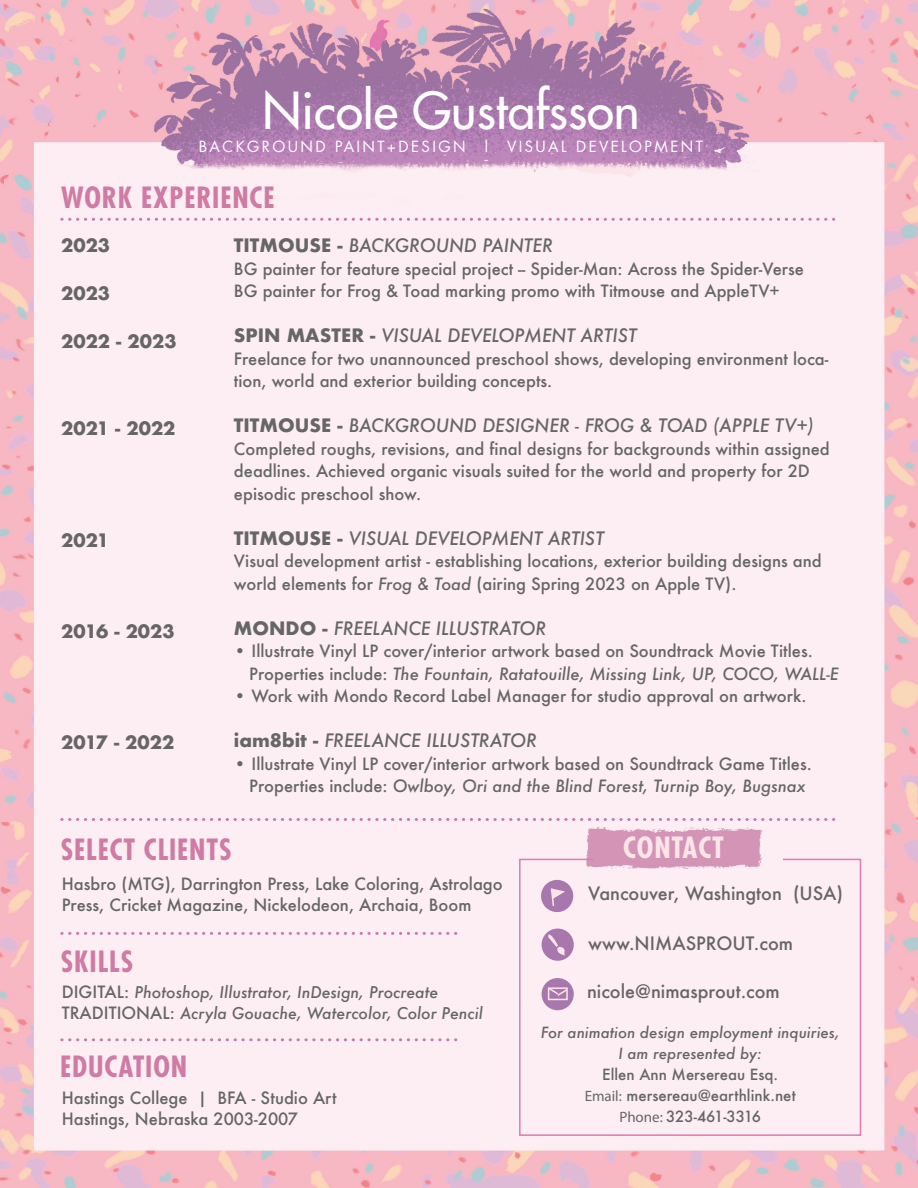
<style>
.page{position:relative;width:918px;height:1188px;background:#fff}
.page>*{position:absolute;margin:0;border:0;box-sizing:border-box;transform-origin:0 0}
.t1{font:49.65px "Futura";color:#fff}
.t2{font:700 condensed 28.5px "Futura";letter-spacing:.03em;color:#cf7ba4}
.t3{font:700 condensed 28.5px "Futura";letter-spacing:.03em;color:#fce5e8}
.t4{font:italic 500 18px "Futura";color:#666}
.t5{font:500 18px "Futura";color:#666}
.t6{font:700 18px "Futura";color:#666}
.t7{font:500 16.5px/22.5px "Futura";color:#666}
.t8{font:italic 500 15.75px/21px "Futura";color:#666}
.t9{font:500 15px/21px "Futura";color:#666;text-align:center}
.t10{font:italic 500 15px/21px "Futura";color:#666;text-align:center}
.t11{font:15px "Futura";letter-spacing:.16em;color:#fff}
.s1{font-weight:700;font-style:normal}
.s2{font-style:italic}
.s3{font-style:normal;font-size:16.5px}
.s4{font-family:"Myriad Pro";font-weight:400}
</style>
<div class="page">
<img style="left:1px;top:0;width:917px;height:1188px">
<img style="left:586px;top:827px;width:176px;height:31px">
<svg style="left:62px;top:218px;width:772px;height:3px;background:#eacade"></svg>
<svg style="left:62px;top:818px;width:774px;height:3px;background:#e9c9de"></svg>
<svg style="left:62px;top:1038px;width:398px;height:3px"></svg>
<svg style="left:62px;top:932px;width:398px;height:3px"></svg>
<div style="left:518px;top:858px;width:344px;height:279px;background:#fdeef4"></div>
<div style="left:541px;top:880px;width:32px;height:32px;background:#a877ad;border-radius:50%"></div>
<svg style="left:550px;top:888px;width:15px;height:18px"></svg>
<div style="left:542px;top:929px;width:32px;height:32px;background:#a877ad;border-radius:50%"></div>
<div style="left:542px;top:978px;width:32px;height:32px;background:#a877ad;border-radius:50%"></div>
<svg style="left:548px;top:934px;width:17px;height:22px"></svg>
<div style="left:548px;top:987px;width:20px;height:13px;border:2px solid #fce5e8"></div>
<svg style="left:547px;top:987px;width:21px;height:10px"></svg>
<h1 class="t1" style="left:263px;top:79px;width:379px">Nicole Gustafsson</h1>
<p class="t11" style="left:199px;top:136px;width:506px">BACKGROUND PAINT+DESIGN | VISUAL DEVELOPMENT</p>
<h2 class="t2" style="left:61px;top:179px;width:215px">WORK EXPERIENCE</h2>
<p class="t6" style="left:61px;top:232px;width:50px">2023</p>
<p class="t6" style="left:61px;top:280px;width:50px">2023</p>
<p class="t6" style="left:61px;top:328px;width:117px">2022 - 2023</p>
<p class="t6" style="left:61px;top:415px;width:116px">2021 - 2022</p>
<p class="t6" style="left:61px;top:527px;width:49px">2021</p>
<p class="t6" style="left:61px;top:618px;width:115px">2016 - 2023</p>
<p class="t6" style="left:61px;top:730px;width:115px">2017 - 2022</p>
<p class="t4" style="left:234px;top:233px;width:320px"><span class="s1">TITMOUSE -</span> BACKGROUND PAINTER</p>
<p class="t7" style="left:234px;top:257px;width:571px">BG painter for feature special project -- Spider-Man: Across the Spider-Verse<br>BG painter for Frog &amp; Toad marking promo with Titmouse and AppleTV+</p>
<p class="t4" style="left:234px;top:323px;width:404px"><span class="s1">SPIN MASTER -</span> VISUAL DEVELOPMENT ARTIST</p>
<p class="t7" style="left:234px;top:347px;width:596px">Freelance for two unannounced preschool shows, developing environment loca&shy;tion, world and exterior building concepts.</p>
<p class="t4" style="left:234px;top:413px;width:581px"><span class="s1">TITMOUSE -</span> BACKGROUND DESIGNER - FROG &amp; TOAD (APPLE TV+)</p>
<p class="t7" style="left:234px;top:437px;width:597px">Completed roughs, revisions, and final designs for backgrounds within assigned deadlines. Achieved organic visuals suited for the world and property for 2D episodic preschool show.</p>
<p class="t4" style="left:234px;top:526px;width:371px"><span class="s1">TITMOUSE -</span> VISUAL DEVELOPMENT ARTIST</p>
<p class="t7" style="left:234px;top:550px;width:589px">Visual development artist - establishing locations, exterior building designs and world elements for <span class="s2">Frog &amp; Toad</span> (airing Spring 2023 on Apple TV).</p>
<p class="t4" style="left:234px;top:616px;width:314px"><span class="s1">MONDO -</span> FREELANCE ILLUSTRATOR</p>
<p class="t7" style="left:249px;top:640px;width:591px;text-indent:-15px">• Illustrate Vinyl LP cover/interior artwork based on Soundtrack Movie Titles.<br>Properties include: <span class="s2">The Fountain, Ratatouille, Missing Link, UP, COCO, WALL-E</span></p>
<p class="t7" style="left:234px;top:685px;width:574px">• Work with Mondo Record Label Manager for studio approval on artwork.</p>
<p class="t4" style="left:234px;top:728px;width:304px"><span class="s1">iam8bit -</span> FREELANCE ILLUSTRATOR</p>
<p class="t7" style="left:234px;top:752px;width:579px;text-align:center">• Illustrate Vinyl LP cover/interior artwork based on Soundtrack Game Titles.<br>Properties include: <span class="s2">Owlboy, Ori and the Blind Forest, Turnip Boy, Bugsnax</span></p>
<h2 class="t2" style="left:61px;top:831px;width:172px">SELECT CLIENTS</h2>
<h2 class="t3" style="left:623px;top:829px;width:102px">CONTACT</h2>
<p class="t7" style="left:62px;top:873px;width:442px;line-height:21px">Hasbro (MTG), Darrington Press, Lake Coloring, Astrolago<br>Press, Cricket Magazine, Nickelodeon, Archaia, Boom</p>
<p class="t5" style="left:588px;top:881px;width:256px">Vancouver, Washington (USA)</p>
<p class="t5" style="left:588px;top:931px;width:206px">www.NIMASPROUT.com</p>
<p class="t5" style="left:587px;top:979px;width:194px">nicole@nimasprout.com</p>
<h2 class="t2" style="left:61px;top:943px;width:74px">SKILLS</h2>
<p class="t8" style="left:62px;top:982px;width:423px"><span class="s3">DIGITAL:</span> Photoshop, Illustrator, InDesign, Procreate<br><span class="s3">TRADITIONAL:</span> Acryla Gouache, Watercolor, Color Pencil</p>
<p class="t10" style="left:541px;top:1021px;width:300px">For animation design employment inquiries,<br>I am represented by:</p>
<p class="t9" style="left:585px;top:1063px;width:213px">Ellen Ann Mersereau Esq.<br><span class="s4">Email:</span> mersereau@earthlink.net<br><span class="s4">Phone:</span> 323-461-3316</p>
<h2 class="t2" style="left:60px;top:1048px;width:128px">EDUCATION</h2>
<p class="t7" style="left:62px;top:1087px;width:276px;line-height:21px">Hastings College | BFA - Studio Art<br>Hastings, Nebraska 2003-2007</p>
</div>
